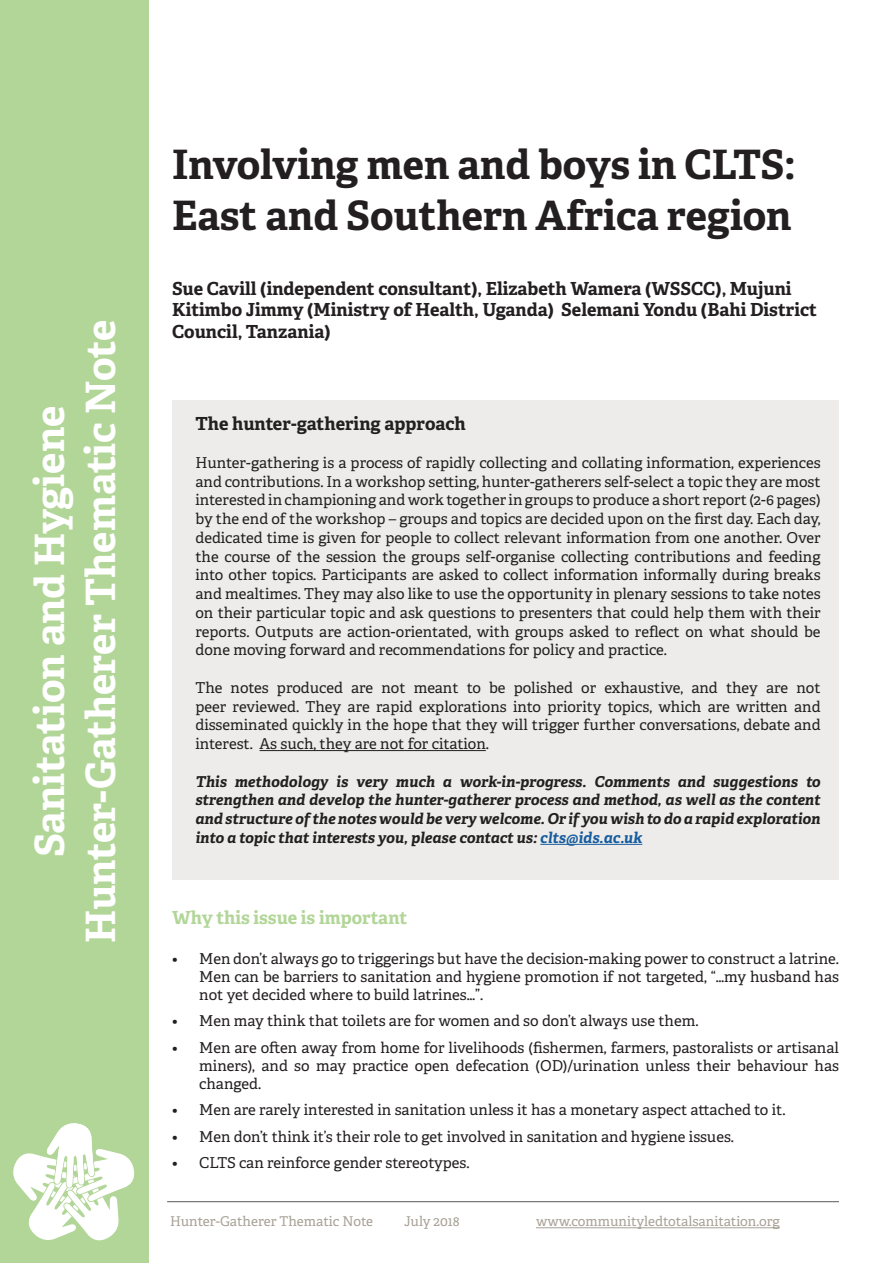
<style>
.page{position:relative;width:893px;height:1263px;background:#fff}
.page>*{position:absolute;margin:0;border:0;box-sizing:border-box;transform-origin:0 0}
.t1{font:700 40.5px/51px "Adelle";color:#231f20}
.t2{font:700 40.5px "Adelle";color:#fff}
.t3{font:700 18px/21.6px "Adelle";color:#231f20}
.t4{font:700 18px "Adelle";color:#b2d698}
.t5{font:15px/18.8px "Adelle";color:#231f20;text-align:justify}
.t6{font:italic 700 15px/18.8px "Adelle";color:#231f20;text-align:justify}
.t7{font:13.5px "Adelle";color:#a8a196}
.s1{color:#175d9e}
</style>
<div class="page">
<div style="left:0;top:0;width:149px;height:1263px;background:#b2d698"></div>
<svg style="left:13px;top:1123px;width:121px;height:117px"></svg>
<hr style="left:167px;top:1201px;width:672px;height:1px;background:#231f20">
<hr style="left:536px;top:1227px;width:244px;height:1px;background:#a8a196">
<div style="left:172px;top:400px;width:667px;height:479px;background:#edecea"></div>
<hr style="left:260px;top:750px;width:226px;height:1px;background:#231f20">
<hr style="left:540px;top:844px;width:102px;height:1px;background:#175d9e">
<p class="t2" style="left:24px;top:857px;width:453px;rotate:-90deg">Sanitation and Hygiene</p>
<p class="t2" style="left:75px;top:943px;width:624px;rotate:-90deg">Hunter-Gatherer Thematic Note</p>
<p class="t1" style="left:172px;top:140px;width:625px">Involving men and boys in CLTS:<br>East and Southern Africa region</p>
<p class="t3" style="left:172px;top:277px;width:646px">Sue Cavill (independent consultant), Elizabeth Wamera (WSSCC), Mujuni<br>Kitimbo Jimmy (Ministry of Health, Uganda) Selemani Yondu (Bahi District<br>Council, Tanzania)</p>
<p class="t3" style="left:195px;top:413px;width:272px">The hunter-gathering approach</p>
<p class="t5" style="left:195px;top:452px;width:627px">Hunter-gathering is a process of rapidly collecting and collating information, experiences and contributions. In a workshop setting, hunter-gatherers self-select a topic they are most interested in championing and work together in groups to produce a short report (2-6 pages) by the end of the workshop – groups and topics are decided upon on the first day. Each day, dedicated time is given for people to collect relevant information from one another. Over the course of the session the groups self-organise collecting contributions and feeding into other topics. Participants are asked to collect information informally during breaks and mealtimes. They may also like to use the opportunity in plenary sessions to take notes on their particular topic and ask questions to presenters that could help them with their reports. Outputs are action-orientated, with groups asked to reflect on what should be done moving forward and recommendations for policy and practice.</p>
<p class="t5" style="left:195px;top:677px;width:627px">The notes produced are not meant to be polished or exhaustive, and they are not peer reviewed. They are rapid explorations into priority topics, which are written and disseminated quickly in the hope that they will trigger further conversations, debate and interest. As such, they are not for citation.</p>
<p class="t6" style="left:195px;top:771px;width:627px">This methodology is very much a work-in-progress. Comments and suggestions to strengthen and develop the hunter-gatherer process and method, as well as the content and structure of the notes would be very welcome. Or if you wish to do a rapid exploration into a topic that interests you, please contact us: <span class="s1">clts@ids.ac.uk</span></p>
<p class="t4" style="left:172px;top:906px;width:237px">Why this issue is important</p>
<p class="t5" style="left:199px;top:949px;width:641px;line-height:18px;text-indent:-27px">• Men don’t always go to triggerings but have the decision-making power to construct a latrine.<br>Men can be barriers to sanitation and hygiene promotion if not targeted, “…my husband has not yet decided where to build latrines…”.</p>
<p class="t5" style="left:172px;top:1011px;width:528px">• Men may think that toilets are for women and so don’t always use them.</p>
<p class="t5" style="left:199px;top:1038px;width:641px;line-height:18px;text-indent:-27px">• Men are often away from home for livelihoods (fishermen, farmers, pastoralists or artisanal miners), and so may practice open defecation (OD)/urination unless their behaviour has changed.</p>
<p class="t5" style="left:172px;top:1100px;width:615px">• Men are rarely interested in sanitation unless it has a monetary aspect attached to it.</p>
<p class="t5" style="left:172px;top:1127px;width:563px">• Men don’t think it’s their role to get involved in sanitation and hygiene issues.</p>
<p class="t5" style="left:172px;top:1153px;width:299px">• CLTS can reinforce gender stereotypes.</p>
<p class="t7" style="left:170px;top:1212px;width:205px">Hunter-Gatherer Thematic Note</p>
<p class="t7" style="left:404px;top:1212px;width:57px">July 2018</p>
<p class="t7" style="left:536px;top:1212px;width:245px">www.communityledtotalsanitation.org</p>
</div>
